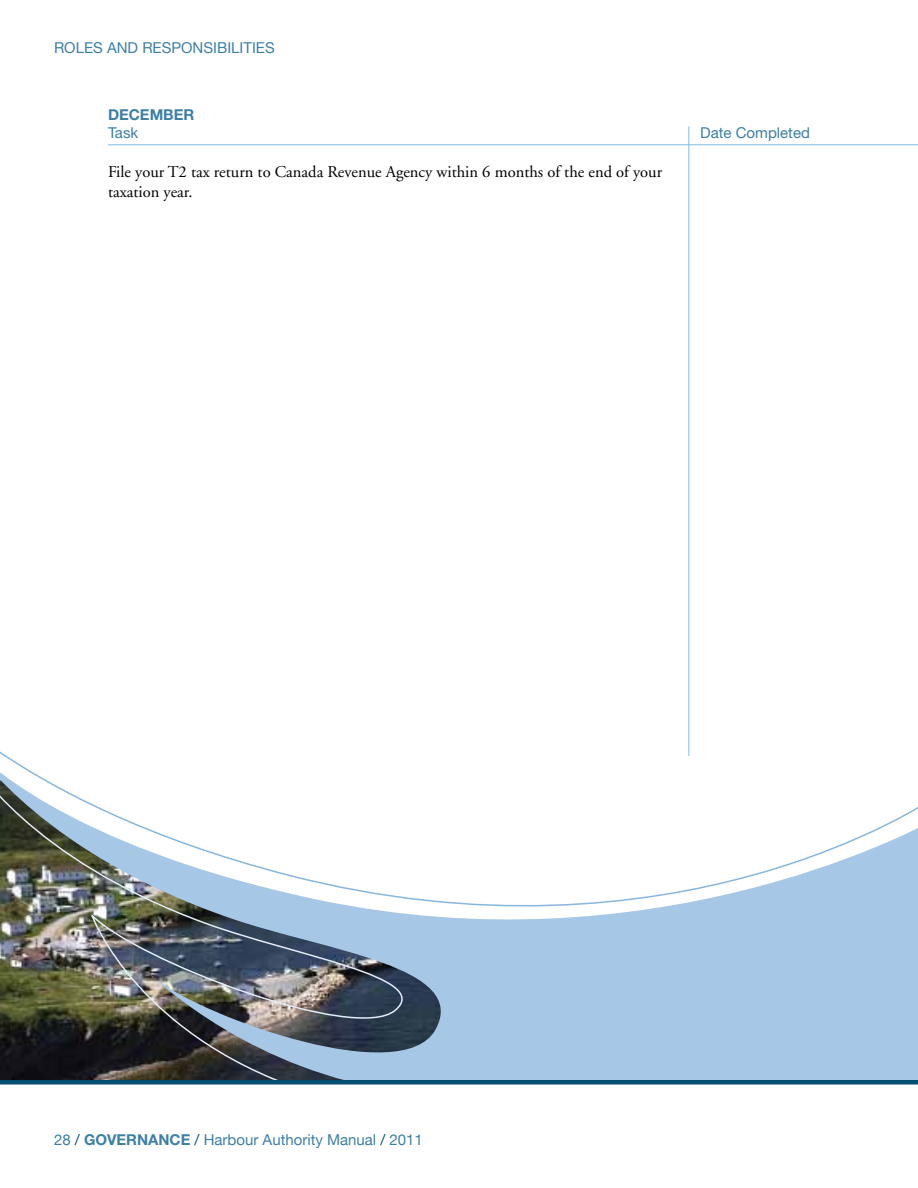
<style>
.page{position:relative;width:918px;height:1188px;background:#fff}
.page>*{position:absolute;margin:0;border:0;box-sizing:border-box;transform-origin:0 0}
.t1{font:16.5px/19.8px "Adobe Garamond";color:#000}
.t2{font:15px "Helvetica Neue";color:#3e7fa4}
.t3{font:15px "Helvetica Neue";color:#3e7fa4}
.t4{font:700 15px "Helvetica Neue";color:#3e7fa4}
.s1{color:#004e71}
.s2{font-weight:700}
</style>
<div class="page">
<svg style="left:0;top:752px;width:918px;height:328px"></svg>
<hr style="left:0;top:1080px;width:918px;height:4px;background:#004e71">
<hr style="left:108px;top:144px;width:810px;height:1px;background:#7fbae1">
<hr style="left:688px;top:126px;width:1px;height:630px;background:#7fbae1">
<p class="t2" style="left:54px;top:39px;width:222px">Roles and Responsibilities</p>
<p class="t4" style="left:108px;top:105px;width:88px">DECEMBER</p>
<p class="t3" style="left:108px;top:123px;width:32px">Task</p>
<p class="t3" style="left:700px;top:123px;width:111px">Date completed</p>
<p class="t1" style="left:108px;top:163px;width:556px">File your T2 tax return to Canada Revenue Agency within 6 months of the end of your taxation year.</p>
<p class="t2" style="left:54px;top:1131px;width:370px">28 <span class="s1">/</span> <span class="s2">GOVERNANCE</span> <span class="s1">/</span> Harbour Authority Manual <span class="s1">/</span> 2011</p>
</div>
